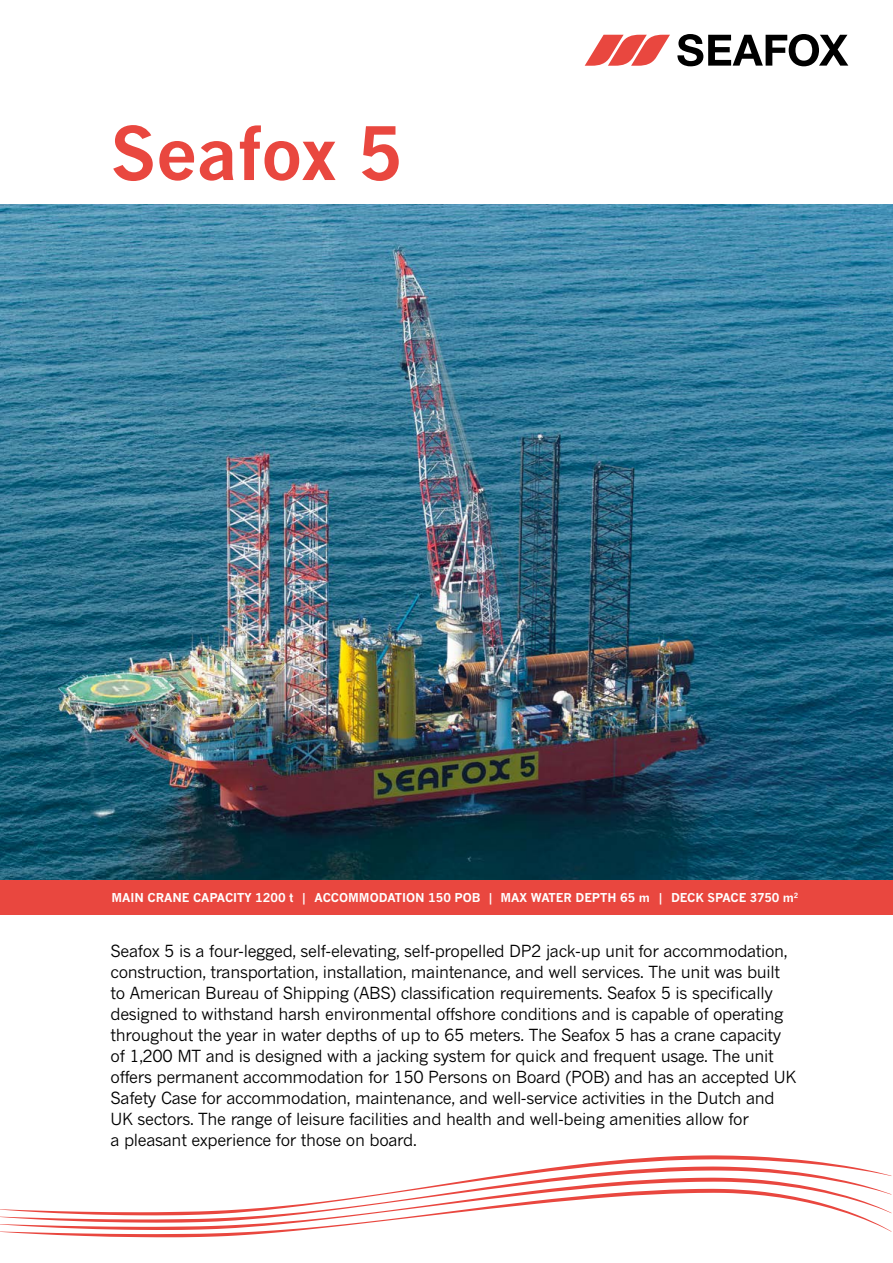
<style>
.page{position:relative;width:893px;height:1263px;background:#fff}
.page>*{position:absolute;margin:0;border:0;box-sizing:border-box;transform-origin:0 0}
.t1{font:700 72px "News Gothic MT Pro";color:#e9473f}
.t2{font:16.5px/21px "News Gothic MT Pro";letter-spacing:-.02em;color:#000}
.t3{font:700 12px "News Gothic MT Pro";color:#fff}
</style>
<div class="page">
<img style="left:0;top:204px;width:893px;height:676px">
<svg style="left:585px;top:35px;width:85px;height:31px"></svg>
<svg style="left:677px;top:34px;width:171px;height:32px"></svg>
<svg style="left:566px;top:1155px;width:280px;height:11px"></svg>
<svg style="left:482px;top:1166px;width:409px;height:12px"></svg>
<svg style="left:413px;top:1178px;width:463px;height:11px"></svg>
<svg style="left:0;top:1189px;width:891px;height:48px"></svg>
<div style="left:0;top:880px;width:893px;height:34px;background:#e9473f"></div>
<h1 class="t1" style="left:111px;top:110px;width:294px">Seafox 5</h1>
<p class="t3" style="left:111px;top:890px;width:688px">MAIN CRANE CAPACITY 1200 t | ACCOMMODATION 150 POB | MAX WATER DEPTH 65 m | DECK SPACE 3750 m<sup>2</sup></p>
<p class="t2" style="left:111px;top:940px;width:687px">Seafox 5 is a four-legged, self-elevating, self-propelled DP2 jack-up unit for accommodation, construction, transportation, installation, maintenance, and well services. The unit was built to American Bureau of Shipping (ABS) classification requirements. Seafox 5 is specifically designed to withstand harsh environmental offshore conditions and is capable of operating throughout the year in water depths of up to 65 meters. The Seafox 5 has a crane capacity of 1,200 MT and is designed with a jacking system for quick and frequent usage. The unit offers permanent accommodation for 150 Persons on Board (POB) and has an accepted UK Safety Case for accommodation, maintenance, and well-service activities in the Dutch and UK sectors. The range of leisure facilities and health and well-being amenities allow for<br>a pleasant experience for those on board.</p>
</div>
